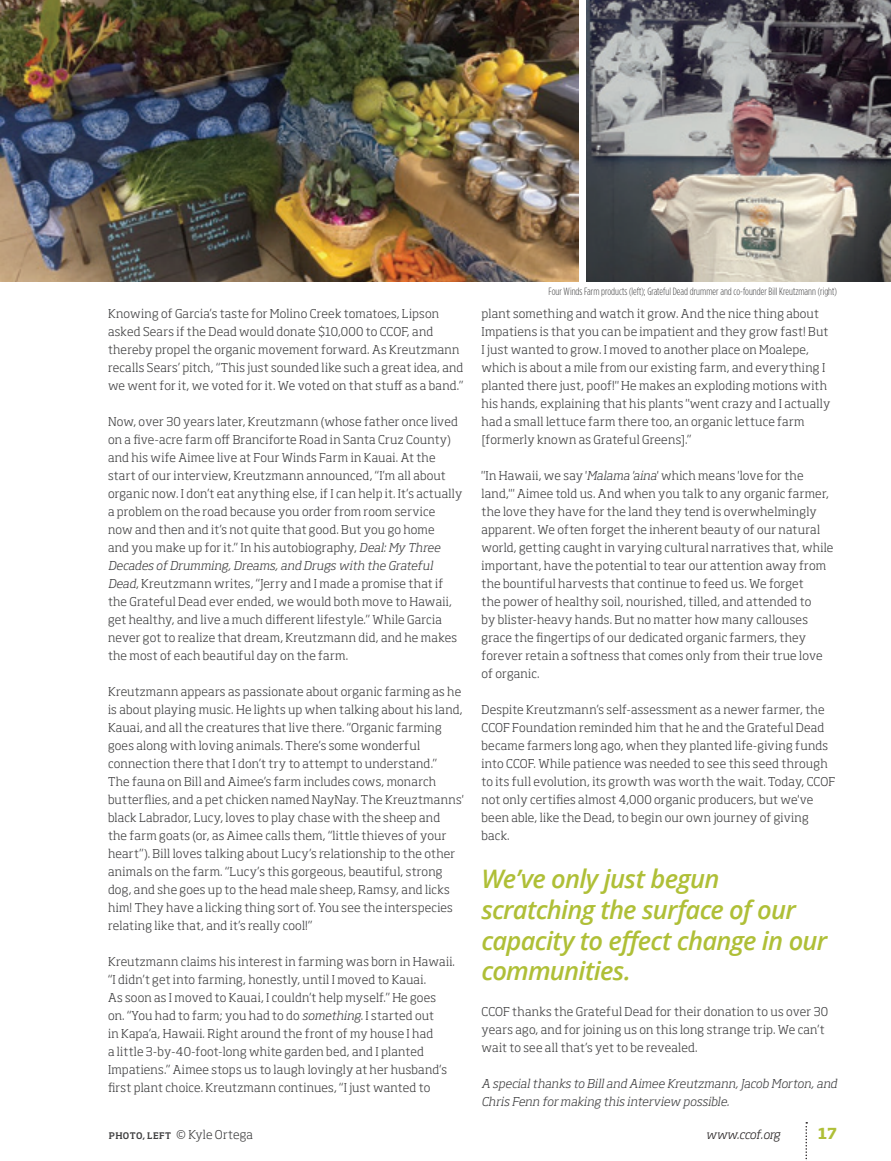
<style>
.page{position:relative;width:891px;height:1161px;background:#fff}
.page>*{position:absolute;margin:0;border:0;box-sizing:border-box;transform-origin:0 0}
.t1{font:italic 600 25.5px/30.6px "Open Sans";letter-spacing:-.03em;color:#afbf37}
.t2{font:700 15px "Soho Std";color:#afbf37}
.t3{font:300 12px/18px "Soho Std";letter-spacing:.02em;color:#3e3e3f}
.t4{font:italic 300 12px/18px "Soho Std";letter-spacing:.015em;color:#3e3e3f}
.t5{font:italic 300 12px "Soho Std";letter-spacing:-.015em;color:#231f20}
.t6{font:300 10.5px "Gotham Condensed";color:#3e3e3f}
.s1{font-style:italic}
.s2{font-weight:500;font-size:9px}
</style>
<div class="page">
<svg style="left:806px;top:1122px;width:1px;height:38px"></svg>
<img style="left:0;top:0;width:579px;height:282px">
<img style="left:586px;top:0;width:305px;height:282px">
<p class="t3" style="left:108px;top:304px;width:357px">Knowing of Garcia’s taste for Molino Creek tomatoes, Lipson asked Sears if the Dead would donate $10,000 to CCOF, and thereby propel the organic movement forward. As Kreutzmann recalls Sears’ pitch, “This just sounded like such a great idea, and we went for it, we voted for it. We voted on that stuff as a band.”</p>
<p class="t3" style="left:108px;top:412px;width:356px">Now, over 30 years later, Kreutzmann (whose father once lived on a five-acre farm off Branciforte Road in Santa Cruz County) and his wife Aimee live at Four Winds Farm in Kauai. At the start of our interview, Kreutzmann announced, “I’m all about organic now. I don’t eat anything else, if I can help it. It’s actually a problem on the road because you order from room service now and then and it’s not quite that good. But you go home<br>and you make up for it.” In his autobiography, <span class="s1">Deal: My Three Decades of Drumming, Dreams, and Drugs with the Grateful Dead</span>, Kreutzmann writes, “Jerry and I made a promise that if the Grateful Dead ever ended, we would both move to Hawaii, get healthy, and live a much different lifestyle.” While Garcia never got to realize that dream, Kreutzmann did, and he makes the most of each beautiful day on the farm.</p>
<p class="t3" style="left:108px;top:682px;width:357px">Kreutzmann appears as passionate about organic farming as he is about playing music. He lights up when talking about his land, Kauai, and all the creatures that live there. “Organic farming goes along with loving animals. There’s some wonderful connection there that I don’t try to attempt to understand.”<br>The fauna on Bill and Aimee’s farm includes cows, monarch butterflies, and a pet chicken named NayNay. The Kreuztmanns' black Labrador, Lucy, loves to play chase with the sheep and<br>the farm goats (or, as Aimee calls them, “little thieves of your heart”). Bill loves talking about Lucy’s relationship to the other animals on the farm. “Lucy’s this gorgeous, beautiful, strong dog, and she goes up to the head male sheep, Ramsy, and licks him! They have a licking thing sort of. You see the interspecies relating like that, and it’s really cool!”</p>
<p class="t3" style="left:108px;top:952px;width:349px">Kreutzmann claims his interest in farming was born in Hawaii. “I didn’t get into farming, honestly, until I moved to Kauai.<br>As soon as I moved to Kauai, I couldn’t help myself.” He goes on. “You had to farm; you had to do <span class="s1">something</span>. I started out<br>in Kapa’a, Hawaii. Right around the front of my house I had<br>a little 3-by-40-foot-long white garden bed, and I planted Impatiens.” Aimee stops us to laugh lovingly at her husband’s first plant choice. Kreutzmann continues, “I just wanted to</p>
<p class="t3" style="left:109px;top:1125px;width:146px"><span class="s2">PHOTO, LEFT</span> © Kyle Ortega</p>
<p class="t6" style="left:549px;top:285px;width:290px">Four Winds Farm products (left); Grateful Dead drummer and co-founder Bill Kreutzmann (right)</p>
<p class="t3" style="left:482px;top:304px;width:350px">plant something and watch it grow. And the nice thing about Impatiens is that you can be impatient and they grow fast! But I just wanted to grow. I moved to another place on Moalepe, which is about a mile from our existing farm, and everything I planted there just, poof!" He makes an exploding motions with his hands, explaining that his plants "went crazy and I actually had a small lettuce farm there too, an organic lettuce farm [formerly known as Grateful Greens].”</p>
<p class="t3" style="left:482px;top:466px;width:353px">"In Hawaii, we say '<span class="s1">Malama 'aina</span>' which means 'love for the land,'" Aimee told us. And when you talk to any organic farmer, the love they have for the land they tend is overwhelmingly apparent. We often forget the inherent beauty of our natural world, getting caught in varying cultural narratives that, while important, have the potential to tear our attention away from the bountiful harvests that continue to feed us. We forget<br>the power of healthy soil, nourished, tilled, and attended to<br>by blister-heavy hands. But no matter how many callouses grace the fingertips of our dedicated organic farmers, they forever retain a softness that comes only from their true love of organic.</p>
<p class="t3" style="left:482px;top:700px;width:355px">Despite Kreutzmann’s self-assessment as a newer farmer, the CCOF Foundation reminded him that he and the Grateful Dead became farmers long ago, when they planted life-giving funds into CCOF. While patience was needed to see this seed through to its full evolution, its growth was worth the wait. Today, CCOF not only certifies almost 4,000 organic producers, but we've been able, like the Dead, to begin our own journey of giving back.</p>
<h1 class="t1" style="left:482px;top:863px;width:347px">We’ve only just begun scratching the surface of our capacity to effect change in our communities.</h1>
<p class="t3" style="left:482px;top:1003px;width:348px">CCOF thanks the Grateful Dead for their donation to us over 30 years ago, and for joining us on this long strange trip. We can’t wait to see all that’s yet to be revealed.</p>
<p class="t4" style="left:482px;top:1075px;width:357px">A special thanks to Bill and Aimee Kreutzmann, Jacob Morton, and<br>Chris Fenn for making this interview possible.</p>
<p class="t5" style="left:706px;top:1127px;width:76px">www.ccof.org</p>
<p class="t2" style="left:818px;top:1123px;width:20px">17</p>
</div>
